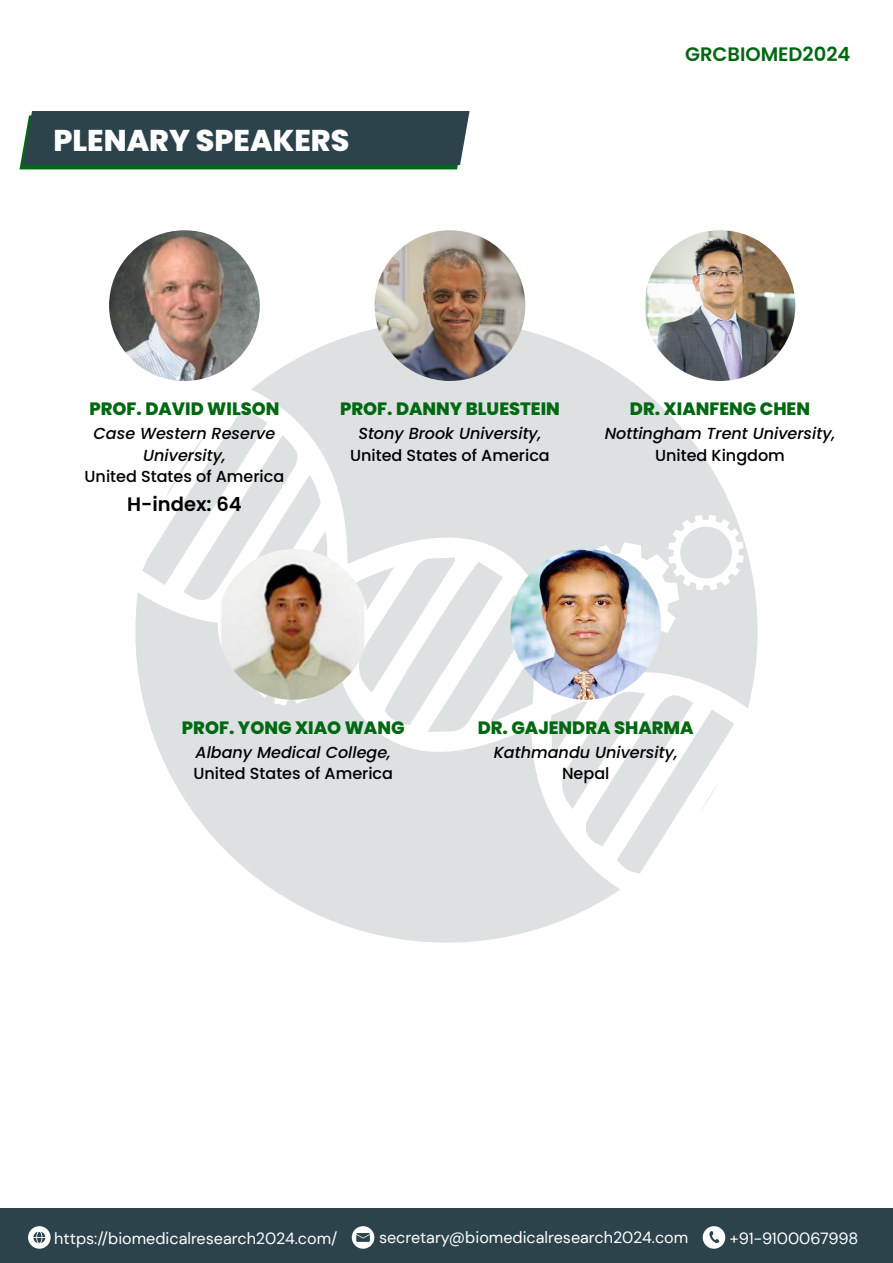
<style>
.page{position:relative;width:893px;height:1263px;background:#fff}
.page>*{position:absolute;margin:0;border:0;box-sizing:border-box;transform-origin:0 0}
.t1{font:800 30px "Poppins";color:#fff}
.t2{font:600 19.5px "Poppins";color:#006812}
.t3{font:600 19.5px "Poppins";color:#000}
.t4{font:800 17.85px "Poppins";color:#006812}
.t5{font:16.2px "DM Sans";color:#fff}
.t6{font:italic 500 16.05px/21.9px "Poppins";color:#000;text-align:center}
.t7{font:500 16.05px "Poppins";color:#000}
</style>
<div class="page">
<svg style="left:19px;top:111px;width:451px;height:58px;background:#2e4a4b"></svg>
<div style="left:0;top:1209px;width:893px;height:54px;background:#2c434b"></div>
<svg style="left:352px;top:1226px;width:22px;height:23px"></svg>
<svg style="left:28px;top:1226px;width:23px;height:23px"></svg>
<svg style="left:703px;top:1226px;width:22px;height:23px"></svg>
<svg style="left:135px;top:321px;width:623px;height:622px;fill:#dde1e2"></svg>
<img style="left:109px;top:230px;width:151px;height:151px;border-radius:75px">
<img style="left:375px;top:230px;width:150px;height:151px;border-radius:75px">
<img style="left:645px;top:230px;width:150px;height:151px;border-radius:75px">
<img style="left:510px;top:549px;width:151px;height:151px;border-radius:75px">
<img style="left:218px;top:549px;width:151px;height:151px;border-radius:75px">
<h1 class="t1" style="left:53px;top:124px;width:297px">PLENARY SPEAKERS</h1>
<p class="t2" style="left:685px;top:43px;width:167px">GRCBIOMED2024</p>
<p class="t4" style="left:89px;top:398px;width:192px">PROF. DAVID WILSON</p>
<p class="t6" style="left:94px;top:422px;width:183px">Case Western Reserve<br>University,</p>
<p class="t7" style="left:85px;top:467px;width:201px">United States of America</p>
<p class="t3" style="left:127px;top:493px;width:116px">H-index: 64</p>
<p class="t4" style="left:340px;top:398px;width:221px">PROF. DANNY BLUESTEIN</p>
<p class="t6" style="left:358px;top:422px;width:185px">Stony Brook University,</p>
<p class="t7" style="left:350px;top:446px;width:201px">United States of America</p>
<p class="t4" style="left:630px;top:398px;width:182px">DR. XIANFENG CHEN</p>
<p class="t6" style="left:605px;top:422px;width:232px">Nottingham Trent University,</p>
<p class="t7" style="left:655px;top:446px;width:131px">United Kingdom</p>
<p class="t4" style="left:182px;top:717px;width:224px">PROF. YONG XIAO WANG</p>
<p class="t6" style="left:196px;top:741px;width:197px">Albany Medical College,</p>
<p class="t7" style="left:193px;top:764px;width:201px">United States of America</p>
<p class="t4" style="left:478px;top:717px;width:218px">DR. GAJENDRA SHARMA</p>
<p class="t6" style="left:494px;top:741px;width:185px">Kathmandu University,</p>
<p class="t7" style="left:562px;top:764px;width:49px">Nepal</p>
<p class="t5" style="left:54px;top:1228px;width:285px">https://biomedicalresearch2024.com/</p>
<p class="t5" style="left:379px;top:1227px;width:311px">secretary@biomedicalresearch2024.com</p>
<p class="t5" style="left:729px;top:1228px;width:130px">+91-9100067998</p>
</div>
